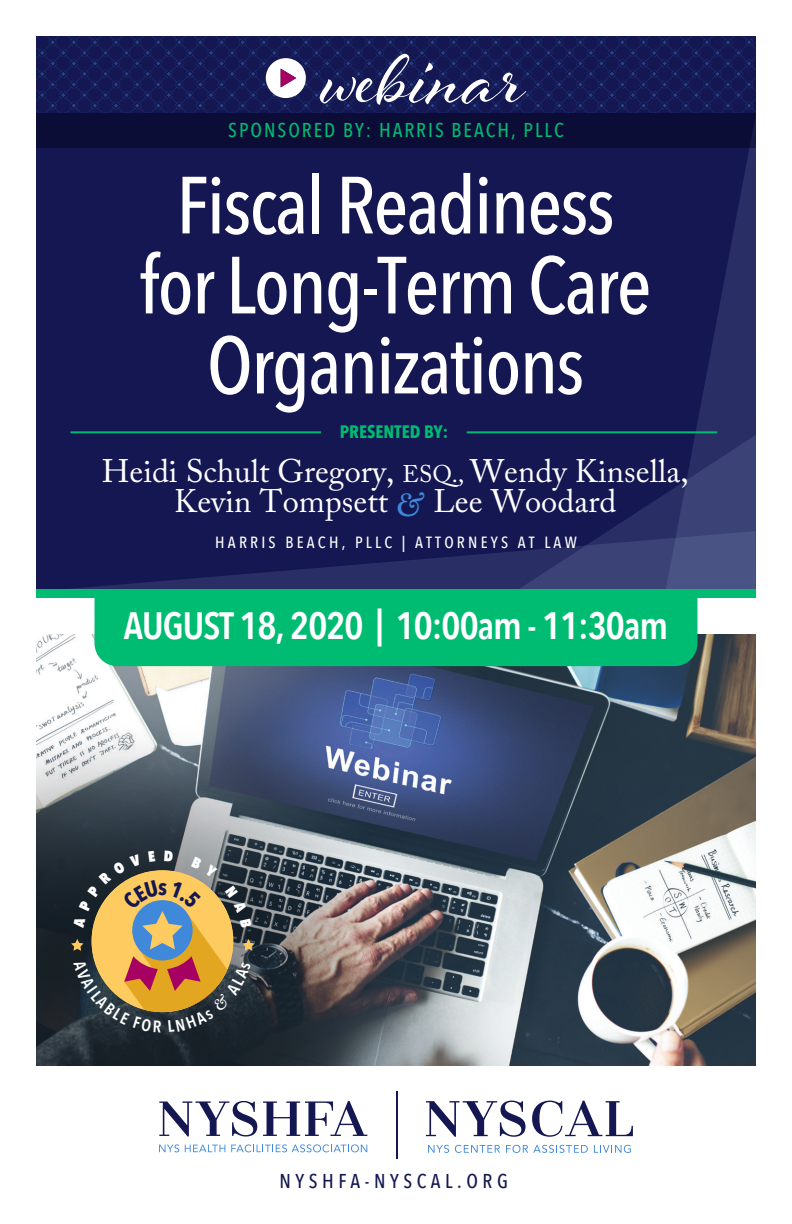
<style>
.page{position:relative;width:792px;height:1224px;background:#fff}
.page>*{position:absolute;margin:0;border:0;box-sizing:border-box;transform-origin:0 0}
.t1{font:500 80px/80px "Avenir Next Condensed";letter-spacing:-.025em;color:#fff;text-align:center}
.t2{font:600 38px "Avenir Next Condensed";letter-spacing:-.025em;color:#fff}
.t3{font:32.4px/30.8px "Adobe Caslon Pro";letter-spacing:.005em;color:#fff;text-align:center}
.t4{font:500 20px "Avenir Next Condensed";letter-spacing:.1em;color:#00bb72}
.t5{font:500 20px "Avenir Next Condensed";letter-spacing:.23em;color:#141751}
.t6{font:700 18px "Avenir Next Condensed";color:#00bb72}
.t7{font:500 16.2px "Avenir Next Condensed";letter-spacing:.2em;color:#fff}
.s1{font-size:24px}
.s2{font-family:"Alice";color:#3f88da}
</style>
<div class="page">
<div style="left:36px;top:36px;width:720px;height:554px;background:#141751"></div>
<svg style="left:609px;top:494px;width:57px;height:37px"></svg>
<svg style="left:72px;top:531px;width:594px;height:58px"></svg>
<svg style="left:666px;top:147px;width:90px;height:442px"></svg>
<img style="left:36px;top:634px;width:720px;height:431px">
<img style="left:36px;top:667px;width:465px;height:398px">
<svg style="left:159px;top:1144px;width:20px;height:8px"></svg>
<svg style="left:185px;top:1145px;width:40px;height:7px"></svg>
<svg style="left:231px;top:1144px;width:136px;height:8px"></svg>
<svg style="left:159px;top:1101px;width:98px;height:36px"></svg>
<svg style="left:263px;top:1101px;width:104px;height:35px"></svg>
<svg style="left:428px;top:1145px;width:21px;height:8px"></svg>
<svg style="left:455px;top:1145px;width:45px;height:8px"></svg>
<svg style="left:506px;top:1145px;width:82px;height:8px"></svg>
<svg style="left:594px;top:1145px;width:37px;height:8px"></svg>
<svg style="left:426px;top:1101px;width:100px;height:36px"></svg>
<svg style="left:532px;top:1101px;width:101px;height:36px"></svg>
<hr style="left:396px;top:1091px;width:2px;height:68px;background:#141751">
<svg style="left:36px;top:36px;width:720px;height:77px"></svg>
<div style="left:36px;top:589px;width:720px;height:9px;background:#00bb72"></div>
<div style="left:95px;top:598px;width:602px;height:68px;background:#00bb72"></div>
<div style="left:36px;top:113px;width:720px;height:34px;background:#0b0d37"></div>
<svg style="left:320px;top:54px;width:206px;height:51px"></svg>
<svg style="left:266px;top:58px;width:40px;height:40px"></svg>
<hr style="left:71px;top:431px;width:250px;height:2px;background:#00bb72">
<hr style="left:467px;top:431px;width:250px;height:2px;background:#00bb72">
<svg style="left:71px;top:851px;width:184px;height:182px;background:#7f6f50"></svg>
<p class="t4" style="left:228px;top:118px;width:337px">SPONSORED BY: HARRIS BEACH, PLLC</p>
<h1 class="t1" style="left:139px;top:165px;width:514px">Fiscal Readiness for Long-Term Care<br>Organizations</h1>
<p class="t6" style="left:340px;top:420px;width:110px">PRESENTED BY:</p>
<p class="t3" style="left:102px;top:455px;width:588px">Heidi Schult Gregory, <span class="s1">ESQ.,</span> Wendy Kinsella,<br>Kevin Tompsett <span class="s2">&amp;</span> Lee Woodard</p>
<p class="t7" style="left:215px;top:533px;width:363px">HARRIS BEACH, PLLC | ATTORNEYS AT LAW</p>
<p class="t2" style="left:124px;top:593px;width:546px">AUGUST 18, 2020 | 10:00am - 11:30am</p>
<p class="t5" style="left:279px;top:1169px;width:230px">NYSHFA-NYSCAL.ORG</p>
</div>
